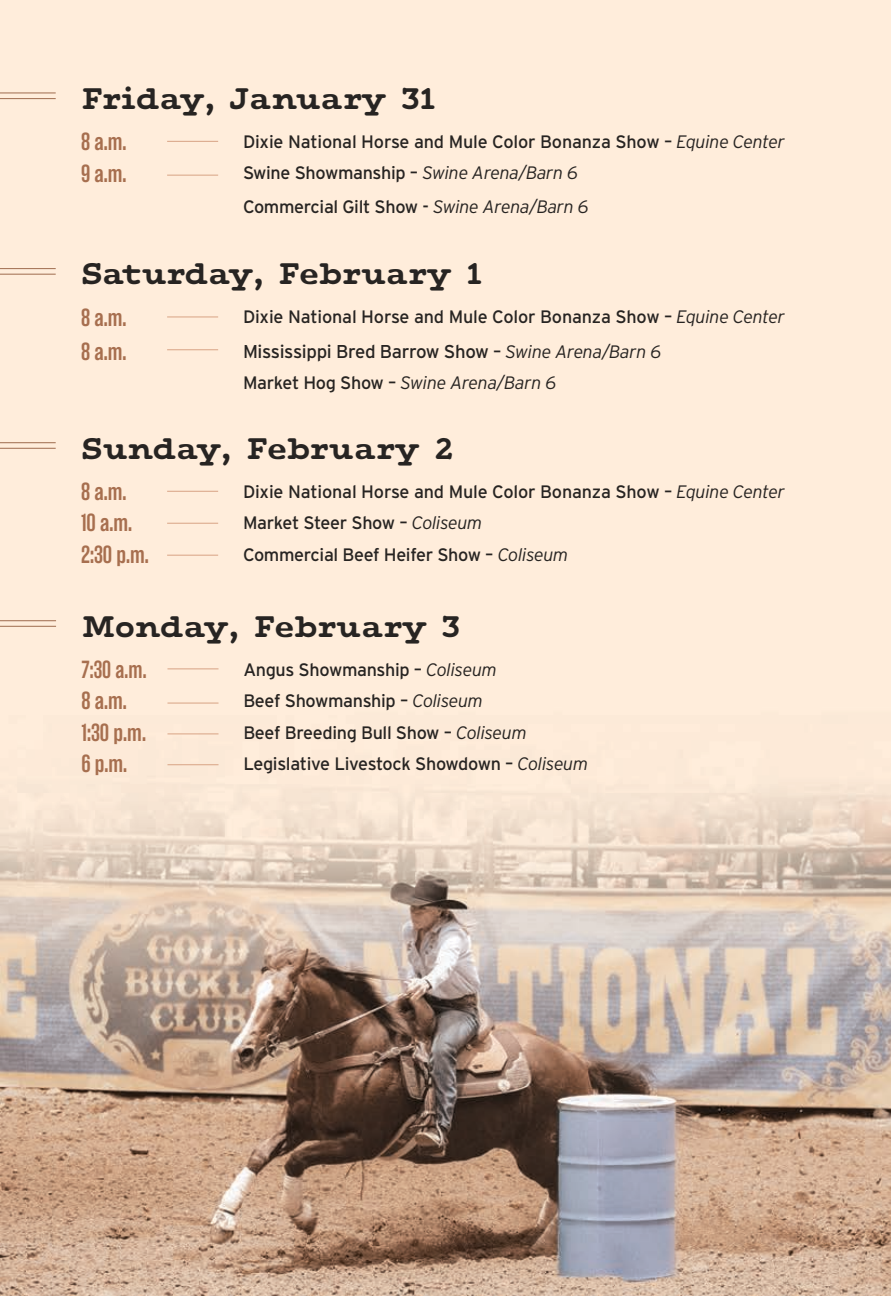
<style>
.page{position:relative;width:891px;height:1296px;background:#fff}
.page>*{position:absolute;margin:0;border:0;box-sizing:border-box;transform-origin:0 0}
.t1{font:700 33.75px "Maxular Rx";letter-spacing:-.025em;color:#272422}
.t2{font:600 24.75px "Rama Gothic E";letter-spacing:-.01em;color:#a76f4f}
.t3{font:600 24.75px "Rama Gothic E";letter-spacing:-.01em;color:#a76f4f;scale:.96 1}
.t4{font:18.45px "Interstate";letter-spacing:-.02em;color:#272422}
.t5{font:18px/33.8px "Interstate";letter-spacing:-.02em;color:#272422}
.t6{font:italic 300 18px "Interstate";letter-spacing:-.02em;color:#272422}
.s1{font-weight:300;font-style:italic}
.s2{font-size:18px}
.s3{font-weight:300;font-style:italic;font-size:18px}
.s4{font-weight:400;font-style:normal}
</style>
<div class="page">
<img style="left:0;top:0;width:891px;height:1296px">
<hr style="left:167px;top:316px;width:51px;height:2px;background:#dcab8e">
<hr style="left:167px;top:349px;width:51px;height:1px;background:#dcab8e">
<hr style="left:167px;top:491px;width:51px;height:1px;background:#dcab8e">
<hr style="left:167px;top:523px;width:51px;height:1px;background:#dcab8e">
<hr style="left:167px;top:555px;width:51px;height:1px;background:#dcab8e">
<hr style="left:0;top:268px;width:56px;height:1px;background:#a97a5e">
<hr style="left:0;top:274px;width:56px;height:1px;background:#a97a5e">
<hr style="left:0;top:442px;width:56px;height:1px;background:#a97a5e">
<hr style="left:0;top:448px;width:56px;height:1px;background:#a97a5e">
<hr style="left:167px;top:703px;width:52px;height:1px;background:#dcab8e">
<hr style="left:167px;top:668px;width:52px;height:1px;background:#dcab8e">
<hr style="left:167px;top:733px;width:52px;height:1px;background:#dcab8e">
<hr style="left:167px;top:764px;width:52px;height:1px;background:#dcab8e">
<hr style="left:0;top:620px;width:56px;height:1px;background:#a97a5e">
<hr style="left:0;top:626px;width:56px;height:1px;background:#a97a5e">
<hr style="left:167px;top:141px;width:51px;height:1px;background:#dcab8e">
<hr style="left:167px;top:175px;width:51px;height:1px;background:#dcab8e">
<hr style="left:0;top:92px;width:56px;height:2px;background:#a97a5e">
<hr style="left:0;top:98px;width:56px;height:1px;background:#a97a5e">
<p class="t1" style="left:81px;top:69px;width:356px">Friday, January 31</p>
<p class="t2" style="left:81px;top:128px;width:47px">8 a.m.</p>
<p class="t5" style="left:243px;top:125px;width:543px">Dixie National Horse and Mule Color Bonanza Show – <span class="s1">Equine Center</span></p>
<p class="t2" style="left:81px;top:159px;width:47px">9 a.m.</p>
<p class="t5" style="left:243px;top:156px;width:347px">Swine Showmanship – <span class="s1">Swine Arena/Barn 6<br></span>Commercial Gilt Show - <span class="s1">Swine Arena/Barn 6</span></p>
<p class="t1" style="left:81px;top:245px;width:403px">Saturday, February 1</p>
<p class="t2" style="left:81px;top:304px;width:47px">8 a.m.</p>
<p class="t5" style="left:243px;top:300px;width:543px">Dixie National Horse and Mule Color Bonanza Show – <span class="s1">Equine Center</span></p>
<p class="t2" style="left:81px;top:338px;width:47px">8 a.m.</p>
<p class="t4" style="left:243px;top:341px;width:420px">Mississippi Bred Barrow Show <span class="s2">–</span> <span class="s3">Swine Arena/Barn 6</span></p>
<p class="t6" style="left:243px;top:373px;width:315px"><span class="s4">Market Hog Show –</span> Swine Arena/Barn 6</p>
<p class="t1" style="left:81px;top:419px;width:375px">Sunday, February 2</p>
<p class="t2" style="left:81px;top:478px;width:47px">8 a.m.</p>
<p class="t5" style="left:243px;top:474px;width:543px">Dixie National Horse and Mule Color Bonanza Show – <span class="s1">Equine Center</span></p>
<p class="t2" style="left:81px;top:509px;width:53px">10 a.m.</p>
<p class="t5" style="left:243px;top:506px;width:241px">Market Steer Show – <span class="s1">Coliseum</span></p>
<p class="t2" style="left:81px;top:541px;width:70px">2:30 p.m.</p>
<p class="t5" style="left:243px;top:537px;width:327px">Commercial Beef Heifer Show – <span class="s1">Coliseum</span></p>
<p class="t1" style="left:81px;top:597px;width:381px">Monday, February 3</p>
<p class="t3" style="left:81px;top:656px;width:70px">7:30 a.m.</p>
<p class="t5" style="left:243px;top:652px;width:255px">Angus Showmanship – <span class="s1">Coliseum</span></p>
<p class="t2" style="left:81px;top:687px;width:47px">8 a.m.</p>
<p class="t5" style="left:243px;top:684px;width:241px">Beef Showmanship – <span class="s1">Coliseum</span></p>
<p class="t2" style="left:81px;top:719px;width:66px">1:30 p.m.</p>
<p class="t5" style="left:243px;top:715px;width:285px">Beef Breeding Bull Show – <span class="s1">Coliseum</span></p>
<p class="t2" style="left:81px;top:750px;width:48px">6 p.m.</p>
<p class="t5" style="left:243px;top:747px;width:346px">Legislative Livestock Showdown – <span class="s1">Coliseum</span></p>
</div>
